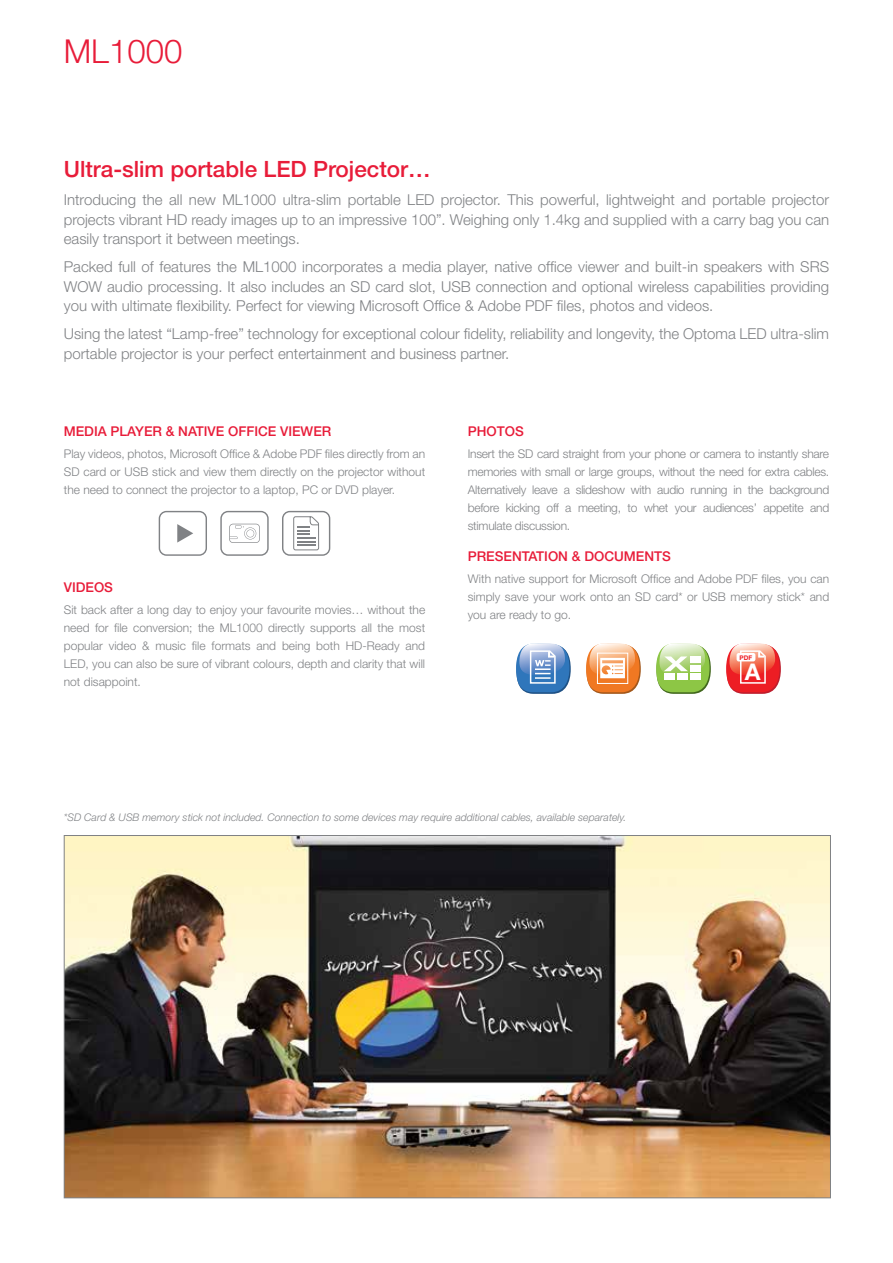
<style>
.page{position:relative;width:893px;height:1263px;background:#fff}
.page>*{position:absolute;margin:0;border:0;box-sizing:border-box;transform-origin:0 0}
.t1{font:300 33px "Helvetica Neue";color:#e81c39}
.t2{font:700 22.95px "Helvetica Neue";color:#fff}
.t3{font:500 22.5px "Helvetica Neue";color:#e81c39}
.t4{font:300 15px/19.5px "Helvetica Neue";color:#808285;text-align:justify}
.t5{font:500 13.5px "Helvetica Neue";color:#e81c39}
.t6{font:300 12px/18px "Helvetica Neue";color:#808285;text-align:justify}
.t7{font:italic 300 10.5px "Helvetica Neue";color:#808285}
.t8{font:700 6.3px "Helvetica Neue";color:#ed1d24}
</style>
<div class="page">
<div style="left:159px;top:511px;width:48px;height:45px;border:1px solid #808285;border-radius:7px"></div>
<svg style="left:177px;top:524px;width:16px;height:19px"></svg>
<div style="left:220px;top:511px;width:49px;height:45px;border:1px solid #808285;border-radius:7px"></div>
<svg style="left:229px;top:524px;width:31px;height:19px"></svg>
<div style="left:282px;top:511px;width:48px;height:45px;border:1px solid #808285;border-radius:7px"></div>
<svg style="left:293px;top:516px;width:26px;height:34px"></svg>
<svg style="left:516px;top:643px;width:55px;height:51px"></svg>
<svg style="left:586px;top:643px;width:55px;height:51px"></svg>
<svg style="left:656px;top:643px;width:55px;height:51px"></svg>
<div style="left:664px;top:673px;width:11px;height:6px;background:#fff"></div>
<div style="left:677px;top:673px;width:11px;height:6px;background:#fff"></div>
<div style="left:690px;top:673px;width:11px;height:6px;background:#fff"></div>
<div style="left:690px;top:665px;width:11px;height:6px;background:#fff"></div>
<div style="left:690px;top:657px;width:11px;height:6px;background:#fff"></div>
<svg style="left:726px;top:643px;width:55px;height:51px;background:#f1746f"></svg>
<div style="left:737px;top:653px;width:18px;height:8px;background:#fff;border-radius:2px"></div>
<img style="left:66px;top:837px;width:763px;height:359px">
<h1 class="t1" style="left:64px;top:31px;width:120px">ML1000</h1>
<h3 class="t3" style="left:64px;top:156px;width:368px">ULTRA-SLIM PORTABLE LED PROJECTOR…</h3>
<p class="t4" style="left:64px;top:190px;width:767px">Introducing the all new ML1000 ultra-slim portable LED projector. This powerful, lightweight and portable projector projects vibrant HD ready images up to an impressive 100”. Weighing only 1.4kg and supplied with a carry bag you can easily transport it between meetings.</p>
<p class="t4" style="left:64px;top:257px;width:767px">Packed full of features the ML1000 incorporates a media player, native office viewer and built-in speakers with SRS WOW audio processing. It also includes an SD card slot, USB connection and optional wireless capabilities providing you with ultimate flexibility. Perfect for viewing Microsoft Office &amp; Adobe PDF files, photos and videos.</p>
<p class="t4" style="left:64px;top:324px;width:767px">Using the latest “Lamp-free” technology for exceptional colour fidelity, reliability and longevity, the Optoma LED ultra-slim portable projector is your perfect entertainment and business partner.</p>
<p class="t5" style="left:64px;top:423px;width:269px">MEDIA PLAYER &amp; NATIVE OFFICE VIEWER</p>
<p class="t6" style="left:64px;top:444px;width:363px">Play videos, photos, Microsoft Office &amp; Adobe PDF files directly from an SD card or USB stick and view them directly on the projector without the need to connect the projector to a laptop, PC or DVD player.</p>
<p class="t5" style="left:64px;top:579px;width:22px">VIDEO</p>
<p class="t5" style="left:104px;top:579px;width:10px">S</p>
<p class="t6" style="left:64px;top:600px;width:363px">Sit back after a long day to enjoy your favourite movies… without the need for file conversion; the ML1000 directly supports all the most popular video &amp; music file formats and being both HD-Ready and LED, you can also be sure of vibrant colours, depth and clarity that will not disappoint.</p>
<p class="t5" style="left:468px;top:423px;width:58px">PHOTOS</p>
<p class="t6" style="left:468px;top:444px;width:363px">Insert the SD card straight from your phone or camera to instantly share memories with small or large groups, without the need for extra cables.<br>Alternatively leave a slideshow with audio running in the background before kicking off a meeting, to whet your audiences’ appetite and stimulate discussion.</p>
<p class="t5" style="left:468px;top:548px;width:157px">PRESENTATION &amp; DOCUMEN</p>
<p class="t5" style="left:654px;top:548px;width:18px">TS</p>
<p class="t6" style="left:468px;top:569px;width:363px">With native support for Microsoft Office and Adobe PDF files, you can simply save your work onto an SD card* or USB memory stick* and you are ready to go.</p>
<p class="t8" style="left:740px;top:653px;width:14px">PDF</p>
<h2 class="t2" style="left:745px;top:658px;width:17px">A</h2>
<p class="t7" style="left:64px;top:811px;width:564px">*SD Card &amp; USB memory stick not included. Connection to some devices may require additional cables, available separately.</p>
</div>
